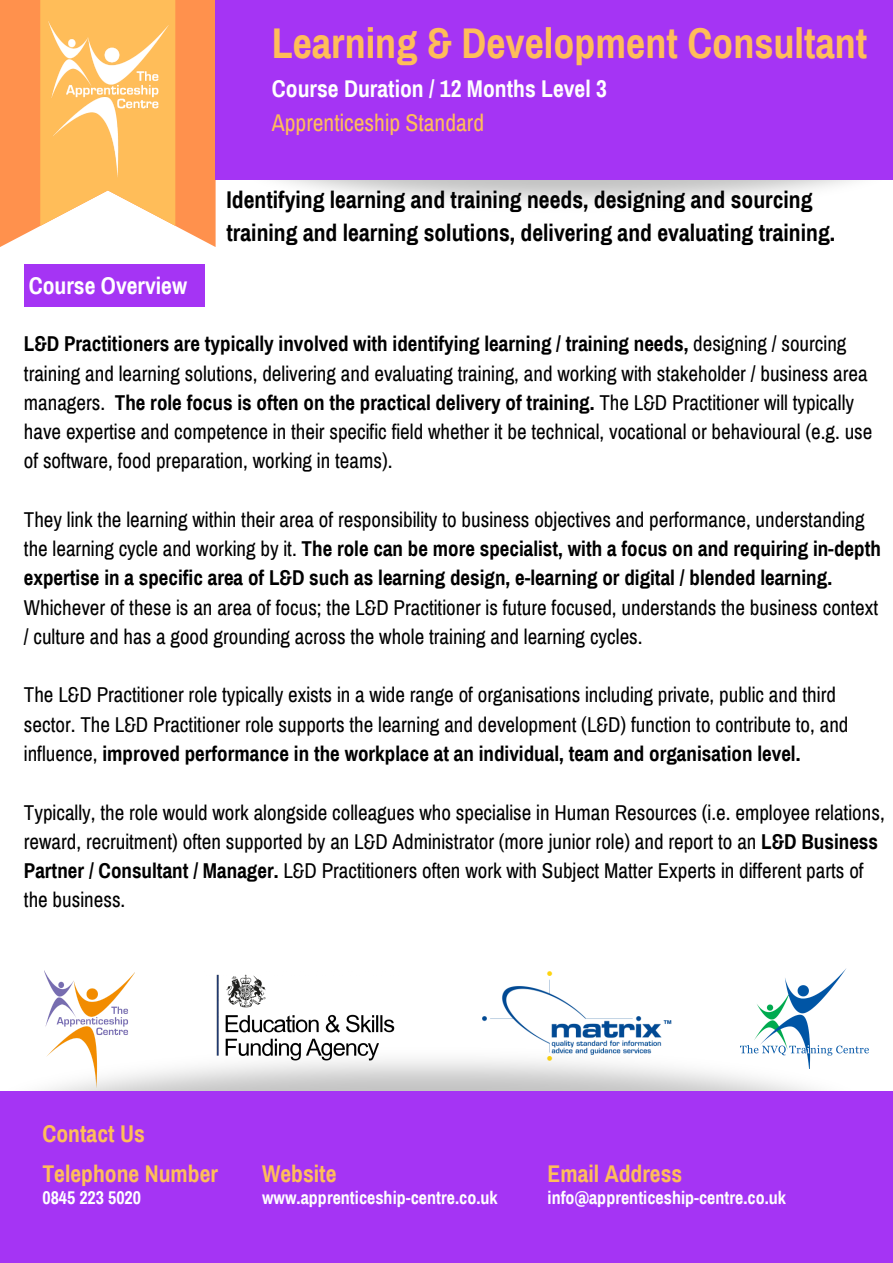
<style>
.page{position:relative;width:893px;height:1263px;background:#fff}
.page>*{position:absolute;margin:0;border:0;box-sizing:border-box;transform-origin:0 0}
.t1{font:700 42px "Archivo Narrow";color:#ffbd59}
.t2{font:700 23.62px/32.6px "Archivo Narrow";color:#000}
.t3{font:700 23.62px "Archivo Narrow";color:#fff}
.t4{font:700 23.62px/40.3px "Archivo Narrow";color:#ffbd59}
.t5{font:23.62px "Archivo Narrow";color:#ffbd59}
.t6{font:21px/29.2px "Archivo Narrow";color:#000}
.t7{font:700 21px/29.2px "Archivo Narrow";color:#000}
.t8{font:700 18px "Archivo Narrow";color:#fff}
.s1{font-weight:700}
.s2{font-weight:400}
</style>
<div class="page">
<svg style="left:0;top:199px;width:200px;height:48px"></svg>
<svg style="left:40px;top:199px;width:135px;height:27px"></svg>
<img style="left:0;top:0;width:215px;height:199px">
<img style="left:200px;top:113px;width:654px;height:134px">
<div style="left:215px;top:0;width:678px;height:180px;background:#a534f4"></div>
<div style="left:24px;top:265px;width:180px;height:42px;background:#a534f4"></div>
<img style="left:784px;top:968px;width:63px;height:33px">
<img style="left:44px;top:970px;width:90px;height:31px">
<img style="left:216px;top:974px;width:50px;height:27px">
<img style="left:502px;top:971px;width:62px;height:30px">
<img style="left:44px;top:1001px;width:825px;height:90px">
<div style="left:0;top:1091px;width:893px;height:172px;background:#a534f4"></div>
<h1 class="t1" style="left:272px;top:21px;width:597px">Learning &amp; Development Consultant</h1>
<p class="t3" style="left:272px;top:76px;width:336px">Course Duration / 12 Months Level 3</p>
<p class="t5" style="left:272px;top:111px;width:214px">Apprenticeship Standard</p>
<p class="t3" style="left:29px;top:273px;width:160px">Course Overview</p>
<p class="t2" style="left:226px;top:184px;width:610px">Identifying learning and training needs, designing and sourcing training and learning solutions, delivering and evaluating training.</p>
<p class="t6" style="left:24px;top:330px;width:850px"><span class="s1">L&amp;D Practitioners are typically involved with identifying learning / training needs,</span> designing / sourcing training and learning solutions, delivering and evaluating training, and working with stakeholder / business area managers. <span class="s1">The role focus is often on the practical delivery of training.</span> The L&amp;D Practitioner will typically have expertise and competence in their specific field whether it be technical, vocational or behavioural (e.g. use of software, food preparation, working in teams).</p>
<p class="t7" style="left:24px;top:505px;width:858px"><span class="s2">They link the learning within their area of responsibility to business objectives and performance, understanding the learning cycle and working by it.</span> The role can be more specialist, with a focus on and requiring in-depth expertise in a specific area of L&amp;D such as learning design, e-learning or digital / blended learning.</p>
<p class="t6" style="left:24px;top:593px;width:856px">Whichever of these is an area of focus; the L&amp;D Practitioner is future focused, understands the business context / culture and has a good grounding across the whole training and learning cycles.</p>
<p class="t6" style="left:24px;top:681px;width:826px">The L&amp;D Practitioner role typically exists in a wide range of organisations including private, public and third sector. The L&amp;D Practitioner role supports the learning and development (L&amp;D) function to contribute to, and influence, <span class="s1">improved performance in the workplace at an individual, team and organisation level.</span></p>
<p class="t6" style="left:24px;top:798px;width:862px">Typically, the role would work alongside colleagues who specialise in Human Resources (i.e. employee relations, reward, recruitment) often supported by an L&amp;D Administrator (more junior role) and report to an <span class="s1">L&amp;D Business Partner / Consultant / Manager.</span> L&amp;D Practitioners often work with Subject Matter Experts in different parts of the business.</p>
<p class="t4" style="left:42px;top:1113px;width:177px">Contact Us<br>Telephone Number</p>
<p class="t4" style="left:262px;top:1154px;width:76px">Website</p>
<p class="t4" style="left:547px;top:1154px;width:136px">Email Address</p>
<p class="t8" style="left:42px;top:1188px;width:100px">0845 223 5020</p>
<p class="t8" style="left:262px;top:1188px;width:237px">www.apprenticeship-centre.co.uk</p>
<p class="t8" style="left:547px;top:1188px;width:240px">info@apprenticeship-centre.co.uk</p>
</div>
